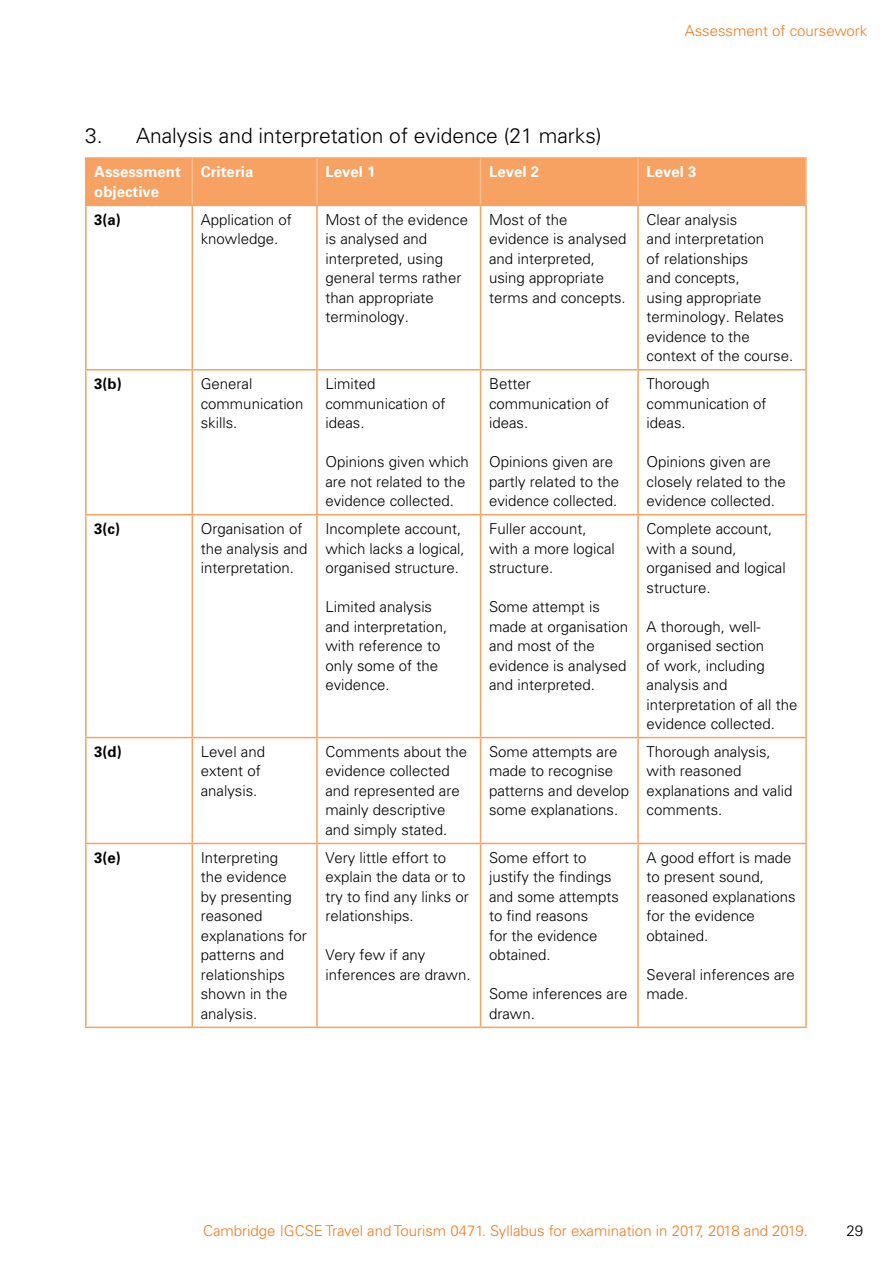
<style>
.page{position:relative;width:893px;height:1263px;background:#fff}
.page>*{position:absolute;margin:0;border:0;box-sizing:border-box;transform-origin:0 0}
.t1{font:300 21px "Univers LT Std";color:#000}
.t2{font:300 15px/19.5px "Univers LT Std";color:#000}
.t3{font:300 15px "Univers LT Std";color:#f47b20}
.t4{font:700 15px/19.5px "Univers LT Std";color:#fff}
.t5{font:700 15px "Univers LT Std";color:#000}
</style>
<div class="page">
<div style="left:87px;top:159px;width:718px;height:46px;background:#f7a263"></div>
<hr style="left:192px;top:159px;width:1px;height:46px;background:#fabd90">
<hr style="left:316px;top:159px;width:2px;height:46px;background:#fabd90">
<hr style="left:480px;top:159px;width:1px;height:46px;background:#fabd90">
<hr style="left:637px;top:159px;width:2px;height:46px;background:#fabd90">
<hr style="left:192px;top:206px;width:1px;height:163px;background:#f7a263">
<hr style="left:316px;top:206px;width:2px;height:163px;background:#f7a263">
<hr style="left:480px;top:206px;width:1px;height:163px;background:#f7a263">
<hr style="left:637px;top:206px;width:2px;height:163px;background:#f7a263">
<hr style="left:85px;top:369px;width:107px;height:2px;background:#f7a263">
<hr style="left:192px;top:369px;width:125px;height:2px;background:#f7a263">
<hr style="left:192px;top:371px;width:1px;height:143px;background:#f7a263">
<hr style="left:317px;top:369px;width:164px;height:2px;background:#f7a263">
<hr style="left:316px;top:371px;width:2px;height:143px;background:#f7a263">
<hr style="left:85px;top:157px;width:107px;height:2px;background:#f7a263">
<hr style="left:85px;top:159px;width:2px;height:46px;background:#f7a263">
<hr style="left:192px;top:157px;width:125px;height:2px;background:#f7a263">
<hr style="left:317px;top:157px;width:164px;height:2px;background:#f7a263">
<hr style="left:481px;top:157px;width:157px;height:2px;background:#f7a263">
<hr style="left:638px;top:157px;width:169px;height:2px;background:#f7a263">
<hr style="left:85px;top:205px;width:107px;height:1px;background:#f7a263">
<hr style="left:192px;top:205px;width:125px;height:1px;background:#f7a263">
<hr style="left:317px;top:205px;width:164px;height:1px;background:#f7a263">
<hr style="left:481px;top:205px;width:157px;height:1px;background:#f7a263">
<hr style="left:638px;top:205px;width:169px;height:1px;background:#f7a263">
<hr style="left:481px;top:369px;width:157px;height:2px;background:#f7a263">
<hr style="left:480px;top:371px;width:1px;height:143px;background:#f7a263">
<hr style="left:805px;top:159px;width:2px;height:46px;background:#fabd90">
<hr style="left:85px;top:206px;width:2px;height:163px;background:#f7a263">
<hr style="left:805px;top:206px;width:2px;height:163px;background:#f7a263">
<hr style="left:85px;top:371px;width:2px;height:143px;background:#f7a263">
<hr style="left:638px;top:369px;width:169px;height:2px;background:#f7a263">
<hr style="left:637px;top:371px;width:2px;height:143px;background:#f7a263">
<hr style="left:805px;top:371px;width:2px;height:143px;background:#f7a263">
<hr style="left:85px;top:515px;width:2px;height:222px;background:#f7a263">
<hr style="left:805px;top:515px;width:2px;height:222px;background:#f7a263">
<hr style="left:85px;top:738px;width:2px;height:105px;background:#f7a263">
<hr style="left:805px;top:738px;width:2px;height:105px;background:#f7a263">
<hr style="left:85px;top:514px;width:107px;height:1px;background:#f7a263">
<hr style="left:85px;top:843px;width:107px;height:1px;background:#f7a263">
<hr style="left:85px;top:844px;width:2px;height:182px;background:#f7a263">
<hr style="left:192px;top:843px;width:125px;height:1px;background:#f7a263">
<hr style="left:317px;top:843px;width:164px;height:1px;background:#f7a263">
<hr style="left:481px;top:843px;width:157px;height:1px;background:#f7a263">
<hr style="left:638px;top:843px;width:169px;height:1px;background:#f7a263">
<hr style="left:805px;top:844px;width:2px;height:182px;background:#f7a263">
<hr style="left:192px;top:514px;width:125px;height:1px;background:#f7a263">
<hr style="left:192px;top:515px;width:1px;height:222px;background:#f7a263">
<hr style="left:85px;top:1026px;width:107px;height:2px;background:#f7a263">
<hr style="left:192px;top:1026px;width:125px;height:2px;background:#f7a263">
<hr style="left:317px;top:1026px;width:164px;height:2px;background:#f7a263">
<hr style="left:481px;top:1026px;width:157px;height:2px;background:#f7a263">
<hr style="left:638px;top:1026px;width:169px;height:2px;background:#f7a263">
<hr style="left:317px;top:514px;width:164px;height:1px;background:#f7a263">
<hr style="left:316px;top:515px;width:2px;height:222px;background:#f7a263">
<hr style="left:481px;top:514px;width:157px;height:1px;background:#f7a263">
<hr style="left:480px;top:515px;width:1px;height:222px;background:#f7a263">
<hr style="left:638px;top:514px;width:169px;height:1px;background:#f7a263">
<hr style="left:637px;top:515px;width:2px;height:222px;background:#f7a263">
<hr style="left:85px;top:737px;width:107px;height:1px;background:#f7a263">
<hr style="left:192px;top:737px;width:125px;height:1px;background:#f7a263">
<hr style="left:192px;top:738px;width:1px;height:105px;background:#f7a263">
<hr style="left:317px;top:737px;width:164px;height:1px;background:#f7a263">
<hr style="left:316px;top:738px;width:2px;height:105px;background:#f7a263">
<hr style="left:481px;top:737px;width:157px;height:1px;background:#f7a263">
<hr style="left:480px;top:738px;width:1px;height:105px;background:#f7a263">
<hr style="left:638px;top:737px;width:169px;height:1px;background:#f7a263">
<hr style="left:637px;top:738px;width:2px;height:105px;background:#f7a263">
<hr style="left:192px;top:844px;width:1px;height:182px;background:#f7a263">
<hr style="left:316px;top:844px;width:2px;height:182px;background:#f7a263">
<hr style="left:480px;top:844px;width:1px;height:182px;background:#f7a263">
<hr style="left:637px;top:844px;width:2px;height:182px;background:#f7a263">
<p class="t3" style="left:685px;top:22px;width:184px">Assessment of coursework</p>
<h1 class="t1" style="left:85px;top:123px;width:518px">3. Analysis and interpretation of evidence (21 marks)</h1>
<p class="t4" style="left:94px;top:162px;width:88px">Assessment objective</p>
<p class="t4" style="left:201px;top:162px;width:54px">Criteria</p>
<p class="t4" style="left:325px;top:162px;width:52px">Level 1</p>
<p class="t4" style="left:489px;top:162px;width:52px">Level 2</p>
<p class="t4" style="left:647px;top:162px;width:52px">Level 3</p>
<p class="t5" style="left:94px;top:211px;width:28px">3(a)</p>
<p class="t2" style="left:201px;top:210px;width:92px">Application of knowledge.</p>
<p class="t2" style="left:325px;top:210px;width:144px">Most of the evidence is analysed and interpreted, using general terms rather than appropriate terminology.</p>
<p class="t2" style="left:489px;top:210px;width:139px">Most of the evidence is analysed and interpreted, using appropriate terms and concepts.</p>
<p class="t2" style="left:647px;top:210px;width:148px">Clear analysis<br>and interpretation<br>of relationships<br>and concepts,<br>using appropriate terminology. Relates evidence to the context of the course.</p>
<p class="t5" style="left:94px;top:375px;width:29px">3(b)</p>
<p class="t2" style="left:201px;top:374px;width:104px">General communication skills.</p>
<p class="t2" style="left:325px;top:374px;width:122px">Limited communication of ideas.</p>
<p class="t2" style="left:325px;top:452px;width:145px">Opinions given which are not related to the evidence collected.</p>
<p class="t2" style="left:647px;top:374px;width:122px">Thorough communication of ideas.</p>
<p class="t2" style="left:647px;top:452px;width:141px">Opinions given are closely related to the evidence collected.</p>
<p class="t2" style="left:489px;top:374px;width:122px">Better communication of ideas.</p>
<p class="t2" style="left:489px;top:452px;width:132px">Opinions given are partly related to the evidence collected.</p>
<p class="t5" style="left:94px;top:520px;width:27px">3(c)</p>
<p class="t2" style="left:201px;top:519px;width:108px">Organisation of the analysis and interpretation.</p>
<p class="t2" style="left:325px;top:519px;width:141px">Incomplete account, which lacks a logical, organised structure.</p>
<p class="t2" style="left:325px;top:597px;width:123px">Limited analysis and interpretation, with reference to only some of the evidence.</p>
<p class="t2" style="left:489px;top:519px;width:127px">Fuller account, with a more logical structure.</p>
<p class="t2" style="left:489px;top:597px;width:141px">Some attempt is made at organisation and most of the evidence is analysed and interpreted.</p>
<p class="t2" style="left:647px;top:519px;width:141px">Complete account, with a sound, organised and logical structure.</p>
<p class="t2" style="left:647px;top:616px;width:152px">A thorough, well&shy;organised section<br>of work, including analysis and interpretation of all the evidence collected.</p>
<p class="t5" style="left:94px;top:743px;width:29px">3(d)</p>
<p class="t2" style="left:201px;top:742px;width:66px">Level and extent of analysis.</p>
<p class="t2" style="left:325px;top:742px;width:143px">Comments about the evidence collected and represented are mainly descriptive and simply stated.</p>
<p class="t2" style="left:489px;top:742px;width:142px">Some attempts are made to recognise patterns and develop some explanations.</p>
<p class="t2" style="left:647px;top:742px;width:147px">Thorough analysis, with reasoned explanations and valid comments.</p>
<p class="t5" style="left:94px;top:849px;width:28px">3(e)</p>
<p class="t2" style="left:201px;top:848px;width:107px">Interpreting<br>the evidence<br>by presenting reasoned explanations for patterns and relationships shown in the analysis.</p>
<p class="t2" style="left:325px;top:848px;width:145px">Very little effort to explain the data or to try to find any links or relationships.</p>
<p class="t2" style="left:489px;top:848px;width:132px">Some effort to justify the findings and some attempts to find reasons<br>for the evidence obtained.</p>
<p class="t2" style="left:489px;top:984px;width:140px">Some inferences are drawn.</p>
<p class="t2" style="left:647px;top:848px;width:151px">A good effort is made to present sound, reasoned explanations for the evidence obtained.</p>
<p class="t2" style="left:647px;top:965px;width:150px">Several inferences are made.</p>
<p class="t2" style="left:325px;top:945px;width:147px">Very few if any inferences are drawn.</p>
<p class="t3" style="left:203px;top:1221px;width:606px">Cambridge IGCSE Travel and Tourism 0471. Syllabus for examination in 2017, 2018 and 2019.</p>
<p class="t2" style="left:846px;top:1220px;width:18px">29</p>
</div>
